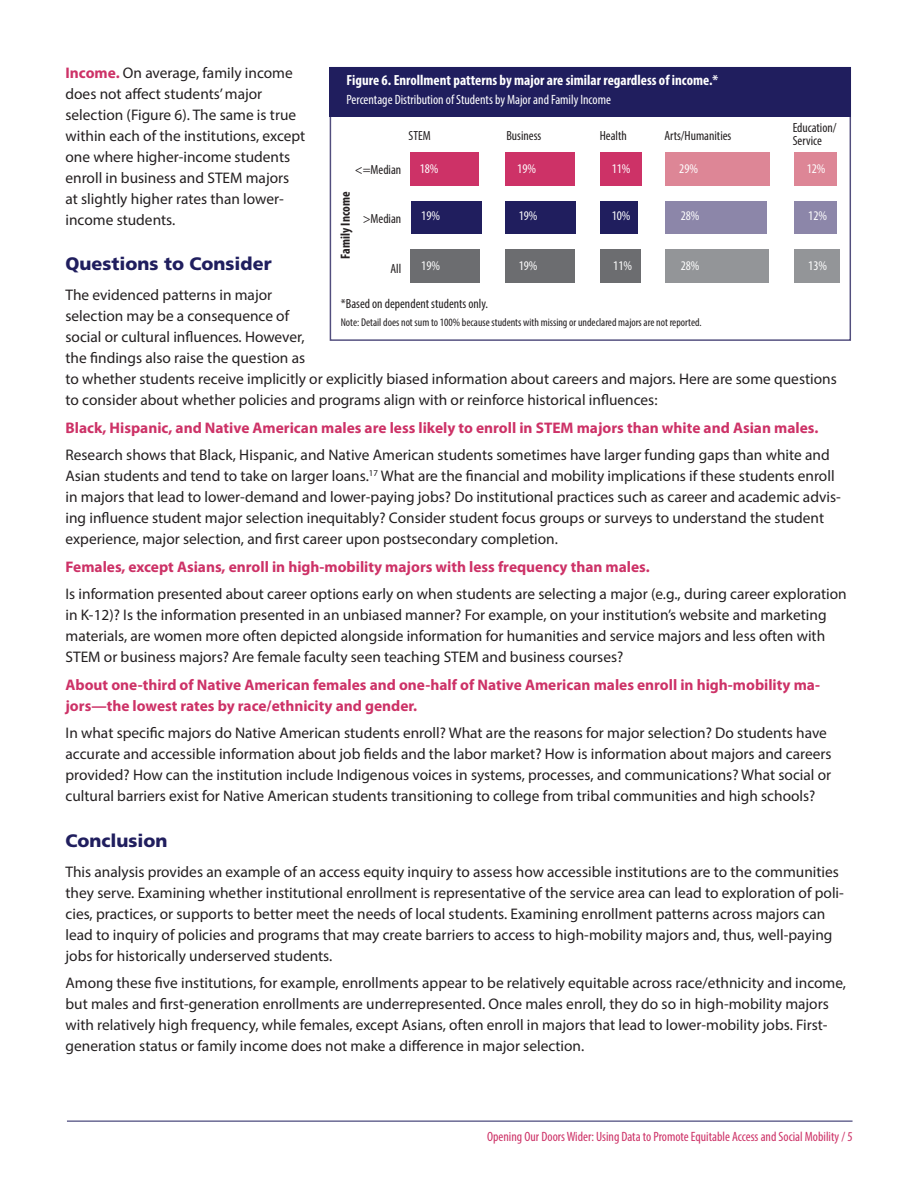
<style>
.page{position:relative;width:918px;height:1188px;background:#fff}
.page>*{position:absolute;margin:0;border:0;box-sizing:border-box;transform-origin:0 0}
.t1{font:900 18px "Frutiger LT Std";color:#201e5e}
.t2{font:15.3px/21px "Myriad Pro";color:#231f20}
.t3{font:700 15.3px/21px "Myriad Pro";color:#cd3267}
.t4{font:700 condensed 14.7px "Myriad Pro";color:#fff}
.t5{font:condensed 13.5px "Myriad Pro";color:#cd3267}
.t6{font:condensed 13.5px "Myriad Pro";color:#fff}
.t7{font:condensed 13.35px/13.5px "Myriad Pro";color:#231f20}
.t8{font:condensed 13.35px "Myriad Pro";color:#fff}
.t9{font:700 condensed 13.35px "Myriad Pro";color:#231f20}
.t10{font:condensed 11.25px "Myriad Pro";color:#231f20}
.s1{font-weight:700;color:#cd3267}
</style>
<div class="page">
<hr style="left:67px;top:1121px;width:786px;height:1px;background:#201e5e">
<div style="left:330px;top:67px;width:521px;height:274px;background:#fff;border:1px solid #524e7e"></div>
<div style="left:330px;top:67px;width:521px;height:50px;background:#201e5e"></div>
<div style="left:411px;top:250px;width:69px;height:33px;background:#6c6d70"></div>
<div style="left:411px;top:152px;width:68px;height:34px;background:#cd3267"></div>
<div style="left:411px;top:202px;width:71px;height:32px;background:#201e5e"></div>
<div style="left:505px;top:250px;width:70px;height:33px;background:#6c6d70"></div>
<div style="left:505px;top:202px;width:71px;height:32px;background:#201e5e"></div>
<div style="left:505px;top:152px;width:70px;height:34px;background:#cd3267"></div>
<div style="left:600px;top:250px;width:40px;height:33px;background:#6c6d70"></div>
<div style="left:600px;top:202px;width:38px;height:32px;background:#201e5e"></div>
<div style="left:600px;top:152px;width:42px;height:34px;background:#cd3267"></div>
<div style="left:666px;top:250px;width:103px;height:33px;background:#939598"></div>
<div style="left:666px;top:202px;width:101px;height:32px;background:#8c86a9"></div>
<div style="left:666px;top:152px;width:104px;height:34px;background:#dd8696"></div>
<div style="left:794px;top:250px;width:45px;height:33px;background:#939598"></div>
<div style="left:794px;top:202px;width:43px;height:32px;background:#8c86a9"></div>
<div style="left:794px;top:152px;width:43px;height:34px;background:#dd8696"></div>
<p class="t2" style="left:66px;top:62px;width:241px"><span class="s1">Income.</span> On average, family income does not affect students’ major selection (Figure 6). The same is true within each of the institutions, except one where higher-income students enroll in business and STEM majors at slightly higher rates than lower&shy;income students.</p>
<p class="t1" style="left:66px;top:253px;width:208px">Questions to Consider</p>
<p class="t2" style="left:66px;top:284px;width:773px">The evidenced patterns in major<br>selection may be a consequence of<br>social or cultural influences. However,<br>the findings also raise the question as<br>to whether students receive implicitly or explicitly biased information about careers and majors. Here are some questions to consider about whether policies and programs align with or reinforce historical influences:</p>
<p class="t3" style="left:66px;top:417px;width:754px">Black, Hispanic, and Native American males are less likely to enroll in STEM majors than white and Asian males.</p>
<p class="t2" style="left:66px;top:444px;width:777px">Research shows that Black, Hispanic, and Native American students sometimes have larger funding gaps than white and Asian students and tend to take on larger loans.<sup>17</sup> What are the financial and mobility implications if these students enroll in majors that lead to lower-demand and lower-paying jobs? Do institutional practices such as career and academic advis&shy;ing influence student major selection inequitably? Consider student focus groups or surveys to understand the student experience, major selection, and first career upon postsecondary completion.</p>
<p class="t3" style="left:66px;top:556px;width:586px">Females, except Asians, enroll in high-mobility majors with less frequency than males.</p>
<p class="t2" style="left:66px;top:583px;width:783px">Is information presented about career options early on when students are selecting a major (e.g., during career exploration in K-12)? Is the information presented in an unbiased manner? For example, on your institution’s website and marketing materials, are women more often depicted alongside information for humanities and service majors and less often with STEM or business majors? Are female faculty seen teaching STEM and business courses?</p>
<p class="t3" style="left:66px;top:673px;width:756px">About one-third of Native American females and one-half of Native American males enroll in high-mobility ma&shy;jors—the lowest rates by race/ethnicity and gender.</p>
<p class="t2" style="left:66px;top:722px;width:768px">In what specific majors do Native American students enroll? What are the reasons for major selection? Do students have accurate and accessible information about job fields and the labor market? How is information about majors and careers provided? How can the institution include Indigenous voices in systems, processes, and communications? What social or cultural barriers exist for Native American students transitioning to college from tribal communities and high schools?</p>
<p class="t1" style="left:66px;top:829px;width:104px">Conclusion</p>
<p class="t2" style="left:66px;top:861px;width:780px">This analysis provides an example of an access equity inquiry to assess how accessible institutions are to the communities they serve. Examining whether institutional enrollment is representative of the service area can lead to exploration of poli&shy;cies, practices, or supports to better meet the needs of local students. Examining enrollment patterns across majors can lead to inquiry of policies and programs that may create barriers to access to high-mobility majors and, thus, well-paying jobs for historically underserved students.</p>
<p class="t2" style="left:66px;top:972px;width:782px">Among these five institutions, for example, enrollments appear to be relatively equitable across race/ethnicity and income, but males and first-generation enrollments are underrepresented. Once males enroll, they do so in high-mobility majors with relatively high frequency, while females, except Asians, often enroll in majors that lead to lower-mobility jobs. First&shy;generation status or family income does not make a difference in major selection.</p>
<p class="t4" style="left:347px;top:71px;width:373px">Figure 6. Enrollment patterns by major are similar regardless of income.*</p>
<p class="t6" style="left:347px;top:92px;width:266px">Percentage Distribution of Students by Major and Family Income</p>
<p class="t7" style="left:793px;top:120px;width:45px">Education/<br>Service</p>
<p class="t7" style="left:409px;top:129px;width:24px">STEM</p>
<p class="t7" style="left:506px;top:129px;width:37px">Business</p>
<p class="t7" style="left:600px;top:129px;width:29px">Health</p>
<p class="t7" style="left:664px;top:129px;width:69px">Arts/Humanities</p>
<p class="t8" style="left:420px;top:160px;width:20px">18%</p>
<p class="t8" style="left:517px;top:160px;width:20px">19%</p>
<p class="t8" style="left:612px;top:160px;width:20px">11%</p>
<p class="t8" style="left:679px;top:160px;width:20px">29%</p>
<p class="t8" style="left:807px;top:160px;width:20px">12%</p>
<p class="t8" style="left:421px;top:208px;width:20px">19%</p>
<p class="t8" style="left:519px;top:208px;width:20px">19%</p>
<p class="t8" style="left:612px;top:208px;width:20px">10%</p>
<p class="t8" style="left:681px;top:208px;width:20px">28%</p>
<p class="t8" style="left:808px;top:208px;width:20px">12%</p>
<p class="t7" style="left:355px;top:163px;width:48px">&lt;=Median</p>
<p class="t7" style="left:363px;top:212px;width:40px">&gt;Median</p>
<p class="t7" style="left:391px;top:261px;width:12px">All</p>
<p class="t9" style="left:337px;top:259px;width:68px;rotate:-90deg">Family Income</p>
<p class="t8" style="left:421px;top:257px;width:20px">19%</p>
<p class="t8" style="left:519px;top:257px;width:20px">19%</p>
<p class="t8" style="left:613px;top:257px;width:20px">11%</p>
<p class="t8" style="left:681px;top:257px;width:20px">28%</p>
<p class="t8" style="left:808px;top:257px;width:20px">13%</p>
<p class="t7" style="left:341px;top:296px;width:149px">*Based on dependent students only.</p>
<p class="t10" style="left:341px;top:315px;width:362px">Note: Detail does not sum to 100% because students with missing or undeclared majors are not reported.</p>
<p class="t5" style="left:487px;top:1128px;width:367px">Opening Our Doors Wider: Using Data to Promote Equitable Access and Social Mobility / 5</p>
</div>
